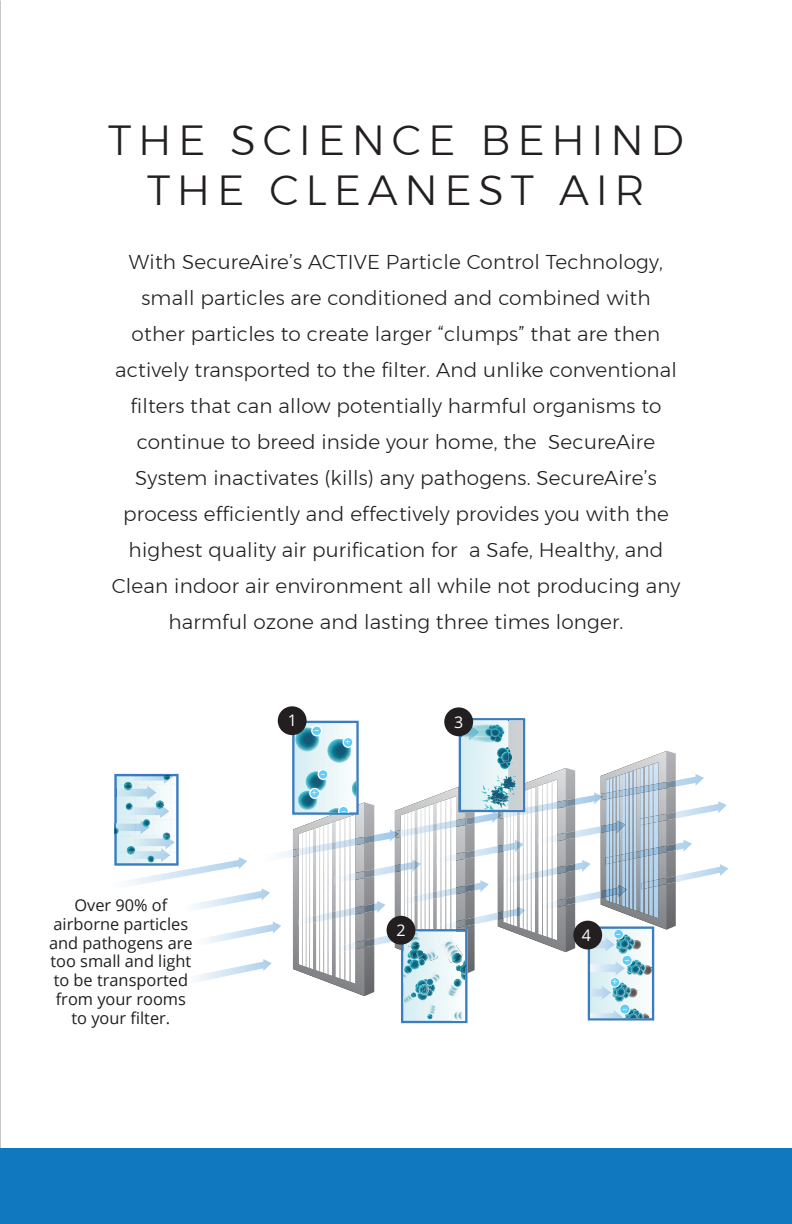
<style>
.page{position:relative;width:792px;height:1224px;background:#fff}
.page>*{position:absolute;margin:0;border:0;box-sizing:border-box;transform-origin:0 0}
.t1{font:300 42px "Montserrat";letter-spacing:.16em;color:#231f20}
.t2{font:300 20px/36px "Montserrat";letter-spacing:.01em;color:#231f20;text-align:center}
.t3{font:16.4px/18.8px "Open Sans";color:#231f20;text-align:center}
.t4{font:16px "Open Sans";color:#fff}
</style>
<div class="page">
<div style="left:278px;top:706px;width:29px;height:29px;background:#231f20;border-radius:50%"></div>
<div style="left:444px;top:707px;width:29px;height:29px;background:#231f20;border-radius:50%"></div>
<div style="left:0;top:1149px;width:792px;height:75px;background:#1078bf"></div>
<svg style="left:114px;top:718px;width:614px;height:305px"></svg>
<p class="t1" style="left:108px;top:109px;width:577px">THE SCIENCE BEHIND</p>
<p class="t1" style="left:147px;top:159px;width:499px">THE CLEANEST AIR</p>
<p class="t2" style="left:112px;top:244px;width:570px">With SecureAire’s ACTIVE Particle Control Technology, small particles are conditioned and combined with<br>other particles to create larger “clumps” that are then actively transported to the filter. And unlike conventional filters that can allow potentially harmful organisms to continue to breed inside your home, the SecureAire System inactivates (kills) any pathogens. SecureAire’s process efficiently and effectively provides you with the highest quality air purification for a Safe, Healthy, and Clean indoor air environment all while not producing any harmful ozone and lasting three times longer.</p>
<p class="t3" style="left:49px;top:896px;width:145px">Over 90% of airborne particles and pathogens are too small and light to be transported from your rooms to your filter.</p>
<p class="t4" style="left:288px;top:710px;width:11px">1</p>
<p class="t4" style="left:454px;top:711px;width:11px">3</p>
<p class="t4" style="left:397px;top:919px;width:11px">2</p>
<p class="t4" style="left:582px;top:924px;width:11px">4</p>
</div>
